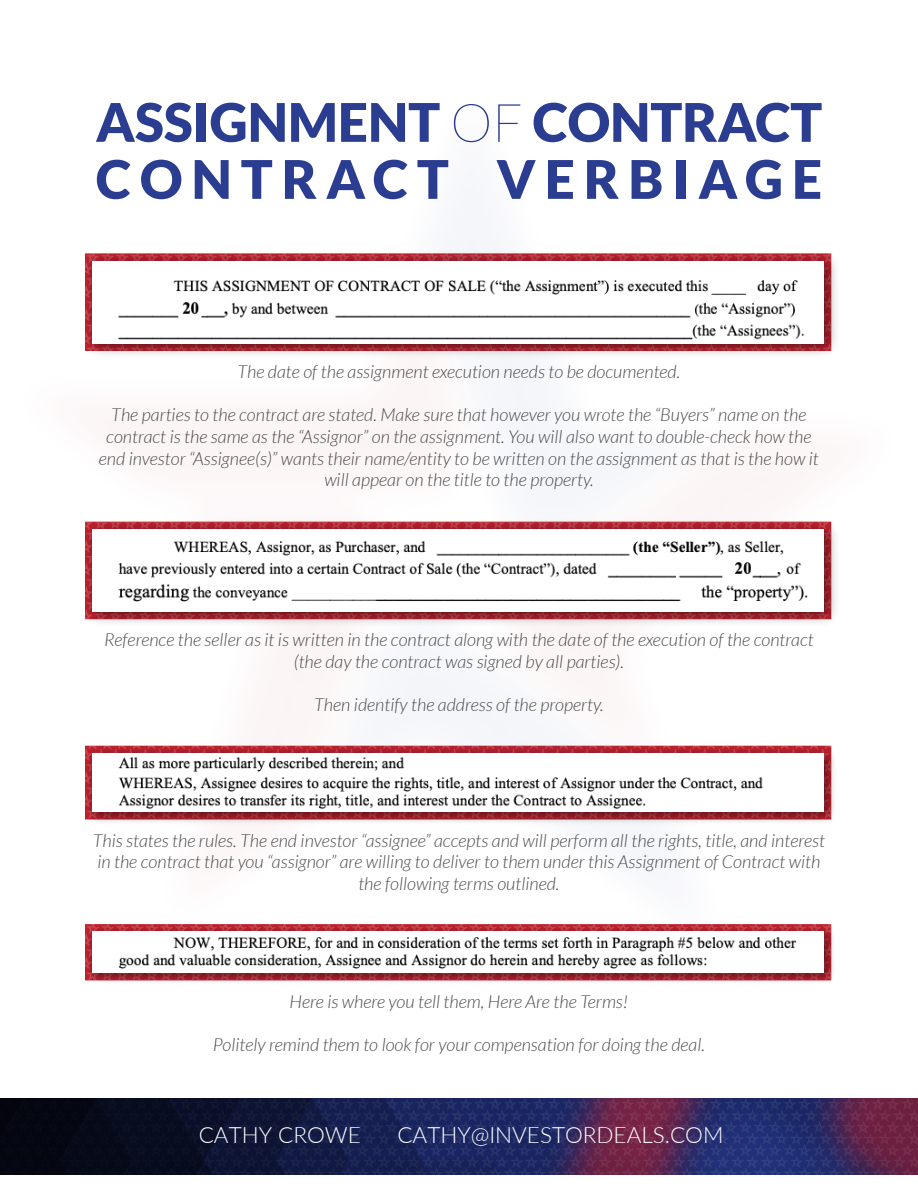
<style>
.page{position:relative;width:918px;height:1188px;background:#fff}
.page>*{position:absolute;margin:0;border:0;box-sizing:border-box;transform-origin:0 0}
.t1{font:900 53.25px/57px "Lato";color:#2a3d91}
.t2{font:300 22.5px "Lato";color:#fff}
.t3{font:italic 300 18px/21.6px "Lato";color:#494949;text-align:center}
.s1{font-weight:100}
</style>
<div class="page">
<img style="left:0;top:1098px;width:918px;height:76px">
<img style="left:85px;top:248px;width:753px;height:117px">
<img style="left:93px;top:261px;width:731px;height:83px">
<img style="left:85px;top:515px;width:753px;height:117px">
<div style="left:93px;top:529px;width:731px;height:83px;background:#fff"></div>
<img style="left:118px;top:541px;width:690px;height:61px">
<img style="left:85px;top:924px;width:750px;height:60px">
<div style="left:93px;top:932px;width:731px;height:41px;background:#fff"></div>
<img style="left:119px;top:937px;width:678px;height:32px">
<img style="left:85px;top:741px;width:751px;height:90px">
<img style="left:93px;top:753px;width:731px;height:59px">
<div style="left:200px;top:301px;width:7px;height:14px;background:#fff"></div>
<svg style="left:201px;top:316px;width:7px;height:3px"></svg>
<div style="left:752px;top:562px;width:7px;height:13px;background:#fff"></div>
<svg style="left:750px;top:575px;width:10px;height:3px"></svg>
<h1 class="t1" style="left:96px;top:93px;width:728px">ASSIGNMENT <span class="s1">OF</span> CONTRACT<br>CONTRACT VERBIAGE</h1>
<p class="t3" style="left:237px;top:360px;width:444px">The date of the assignment execution needs to be documented.</p>
<p class="t3" style="left:99px;top:404px;width:721px">The parties to the contract are stated. Make sure that however you wrote the “Buyers” name on the contract is the same as the “Assignor” on the assignment. You will also want to double-check how the end investor “Assignee(s)” wants their name/entity to be written on the assignment as that is the how it will appear on the title to the property.</p>
<p class="t3" style="left:104px;top:629px;width:711px">Reference the seller as it is written in the contract along with the date of the execution of the contract (the day the contract was signed by all parties).</p>
<p class="t3" style="left:314px;top:693px;width:291px">Then identify the address of the property.</p>
<p class="t3" style="left:93px;top:829px;width:734px">This states the rules. The end investor “assignee” accepts and will perform all the rights, title, and interest in the contract that you “assignor” are willing to deliver to them under this Assignment of Contract with the following terms outlined.</p>
<p class="t3" style="left:290px;top:990px;width:340px">Here is where you tell them, Here Are the Terms!</p>
<p class="t3" style="left:213px;top:1033px;width:494px">Politely remind them to look for your compensation for doing the deal.</p>
<p class="t2" style="left:199px;top:1119px;width:164px">CATHY CROWE</p>
<p class="t2" style="left:397px;top:1119px;width:328px">CATHY@INVESTORDEALS.COM</p>
</div>
